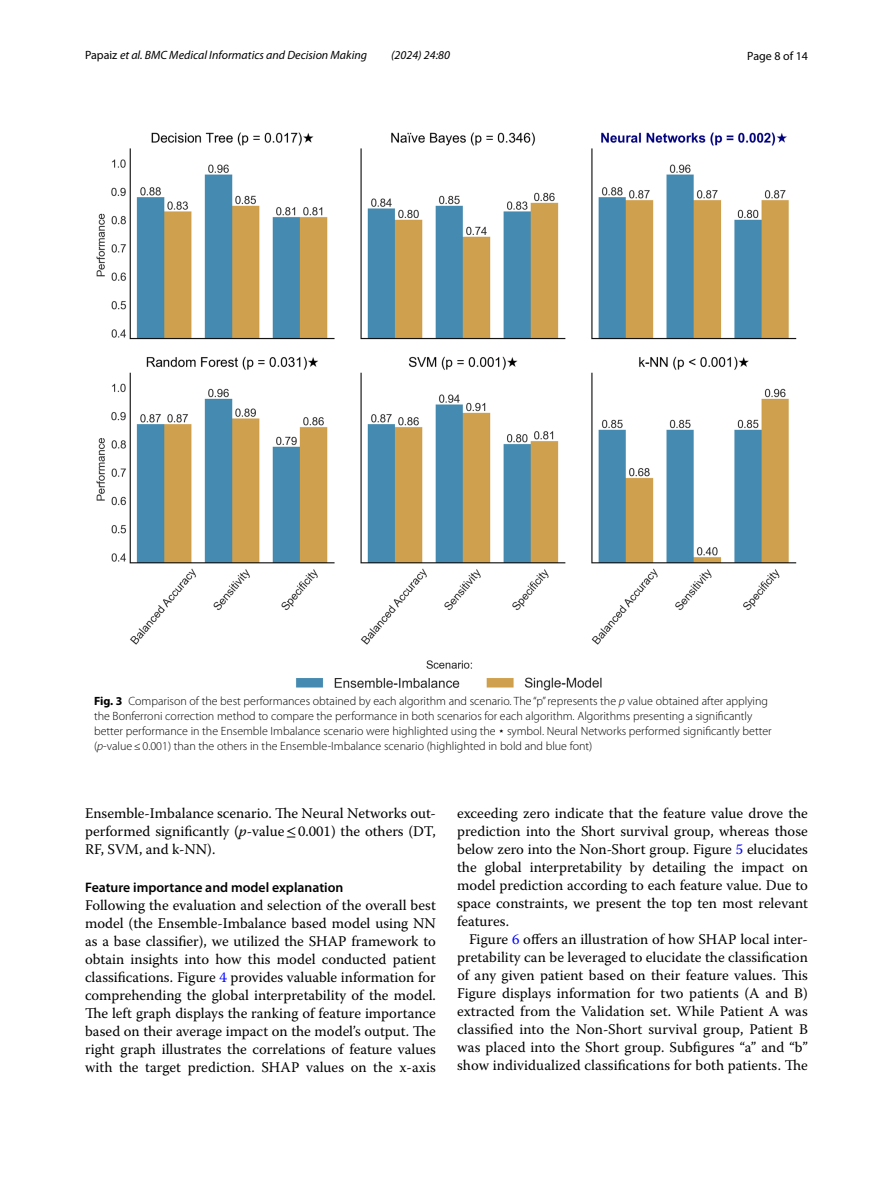
<style>
.page{position:relative;width:893px;height:1187px;background:#fff}
.page>*{position:absolute;margin:0;border:0;box-sizing:border-box;transform-origin:0 0}
.t1{font:14.7px/18px "Warnock Pro";color:#000;text-align:justify}
.t2{font:600 13.8px "Myriad Pro";color:#000}
.t3{font:300 12px/15px "Myriad Pro";color:#000}
.t4{font:italic 12px "Myriad Pro";color:#000}
.t5{font:12px "Myriad Pro";color:#000}
.s1{font-style:normal}
.s2{font-weight:700}
.s3{font-style:italic}
.s4{font-family:"Code 2000";font-weight:400}
.s5{font-family:"STIX"}
.s6{color:#00f}
</style>
<div class="page">
<img style="left:96px;top:133px;width:701px;height:557px">
<p class="t4" style="left:85px;top:48px;width:284px"><span class="s1">Papaiz</span> et al. BMC Medical Informatics and Decision Making</p>
<p class="t4" style="left:391px;top:48px;width:60px">(2024) 24:80</p>
<p class="t5" style="left:747px;top:48px;width:62px">Page 8 of 14</p>
<p class="t3" style="left:94px;top:694px;width:679px"><span class="s2">Fig. 3</span> Comparison of the best performances obtained by each algorithm and scenario. The “p” represents the <span class="s3">p</span> value obtained after applying the Bonferroni correction method to compare the performance in both scenarios for each algorithm. Algorithms presenting a significantly better performance in the Ensemble Imbalance scenario were highlighted using the <span class="s4">⋆</span> symbol. Neural Networks performed significantly better (<span class="s3">p</span>-value≤0.001) than the others in the Ensemble-Imbalance scenario (highlighted in bold and blue font)</p>
<p class="t1" style="left:85px;top:803px;width:352px">Ensemble-Imbalance scenario. The Neural Networks out&shy;performed significantly (<span class="s3">p</span>-value<span class="s5">≤</span>0.001) the others (DT, RF, SVM, and k-NN).</p>
<p class="t2" style="left:85px;top:878px;width:260px">Feature importance and model explanation</p>
<p class="t1" style="left:85px;top:896px;width:352px">Following the evaluation and selection of the overall best model (the Ensemble-Imbalance based model using NN as a base classifier), we utilized the SHAP framework to obtain insights into how this model conducted patient classifications. Figure <span class="s6">4</span> provides valuable information for comprehending the global interpretability of the model.<br>The left graph displays the ranking of feature importance based on their average impact on the model’s output. The right graph illustrates the correlations of feature values with the target prediction. SHAP values on the x-axis</p>
<p class="t1" style="left:457px;top:803px;width:352px">exceeding zero indicate that the feature value drove the prediction into the Short survival group, whereas those below zero into the Non-Short group. Figure <span class="s6">5</span> elucidates the global interpretability by detailing the impact on model prediction according to each feature value. Due to space constraints, we present the top ten most relevant features.</p>
<p class="t1" style="left:457px;top:929px;width:352px;text-indent:12px">Figure <span class="s6">6</span> offers an illustration of how SHAP local inter&shy;pretability can be leveraged to elucidate the classification of any given patient based on their feature values. This Figure displays information for two patients (A and B) extracted from the Validation set. While Patient A was classified into the Non-Short survival group, Patient B was placed into the Short group. Subfigures “a” and “b” show individualized classifications for both patients. The</p>
</div>
